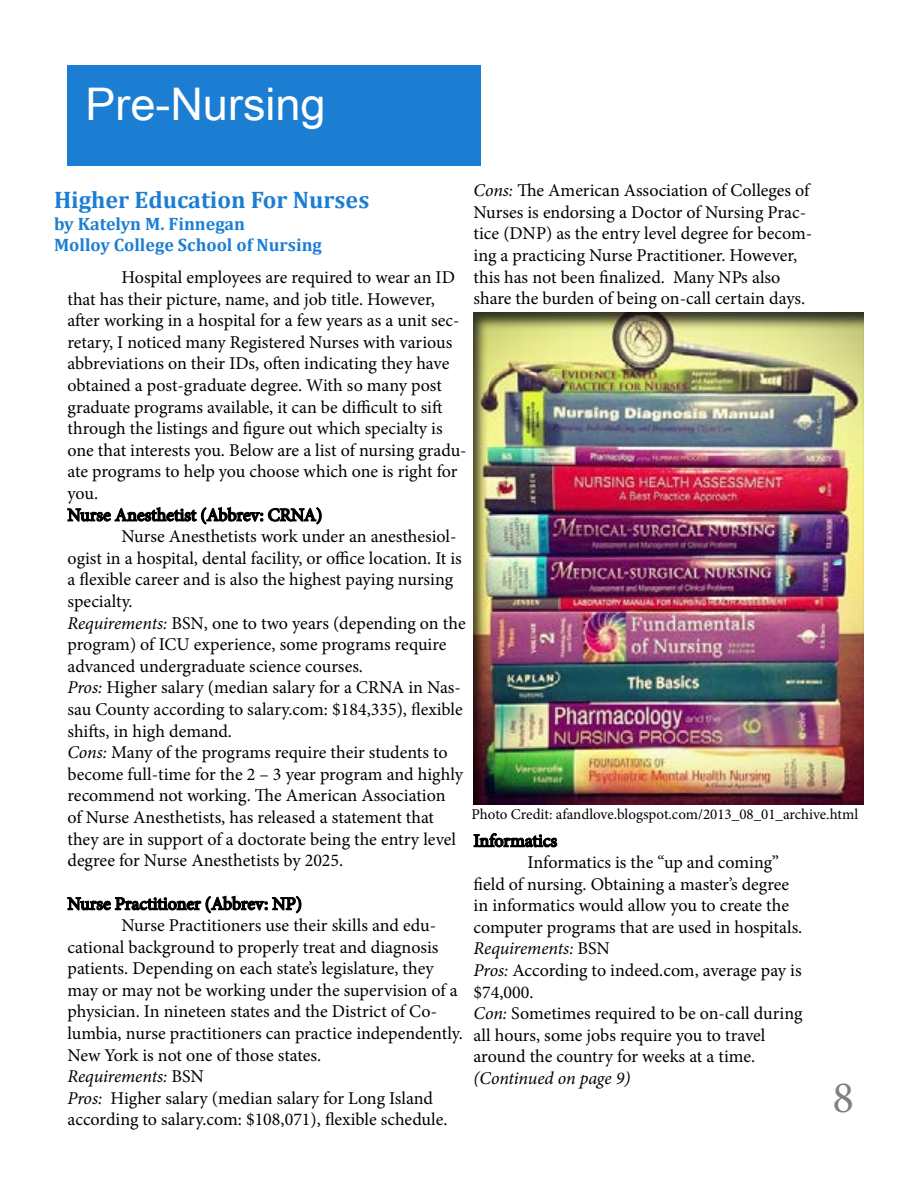
<style>
.page{position:relative;width:918px;height:1188px;background:#fff}
.page>*{position:absolute;margin:0;border:0;box-sizing:border-box;transform-origin:0 0}
.t1{font:45px "Arial Unicode MS";color:#fff}
.t2{font:45px "Minion Pro";color:#7e8083}
.t3{font:700 24px "Cambria";color:#1c7ed3}
.t4{font:18px/21.6px "Minion Pro";color:#000}
.t5{font:700 18px/21.6px "Cambria";color:#1c7ed3}
.t6{font:italic 18px "Minion Pro";letter-spacing:-.01em;color:#000}
.t7{font:15px "Minion Pro";letter-spacing:-.005em;color:#000}
.s1{font-style:italic}
</style>
<div class="page">
<div style="left:68px;top:65px;width:414px;height:101px;background:#1c7ed3"></div>
<svg style="left:67px;top:507px;width:255px;height:18px"></svg>
<svg style="left:67px;top:895px;width:235px;height:19px"></svg>
<div style="left:460px;top:302px;width:417px;height:504px;background:#000;opacity:.75"></div>
<svg style="left:473px;top:832px;width:85px;height:16px"></svg>
<h1 class="t1" style="left:86px;top:71px;width:242px">Pre-Nursing</h1>
<p class="t4" style="left:474px;top:180px;width:340px"><span class="s1">Cons:</span> The American Association of Colleges of Nurses is endorsing a Doctor of Nursing Prac&shy;tice (DNP) as the entry level degree for becom&shy;ing a practicing Nurse Practitioner. However, this has not been finalized. Many NPs also share the burden of being on-call certain days.</p>
<h2 class="t3" style="left:54px;top:183px;width:317px">Higher Education For Nurses</h2>
<p class="t5" style="left:54px;top:212px;width:269px">by Katelyn M. Finnegan<br>Molloy College School of Nursing</p>
<p class="t4" style="left:68px;top:267px;width:401px;text-indent:54px">Hospital employees are required to wear an ID that has their picture, name, and job title. However, after working in a hospital for a few years as a unit sec&shy;retary, I noticed many Registered Nurses with various abbreviations on their IDs, often indicating they have obtained a post-graduate degree. With so many post graduate programs available, it can be difficult to sift through the listings and figure out which specialty is one that interests you. Below are a list of nursing gradu&shy;ate programs to help you choose which one is right for you.</p>
<p class="t4" style="left:68px;top:526px;width:400px;text-indent:54px">Nurse Anesthetists work under an anesthesiol&shy;ogist in a hospital, dental facility, or office location. It is a flexible career and is also the highest paying nursing specialty.<br><span class="s1">Requirements:</span> BSN, one to two years (depending on the program) of ICU experience, some programs require advanced undergraduate science courses.<br><span class="s1">Pros:</span> Higher salary (median salary for a CRNA in Nas&shy;sau County according to salary.com: $184,335), flexible shifts, in high demand.<br><span class="s1">Cons:</span> Many of the programs require their students to become full-time for the 2 – 3 year program and highly recommend not working. The American Association<br>of Nurse Anesthetists, has released a statement that they are in support of a doctorate being the entry level degree for Nurse Anesthetists by 2025.</p>
<p class="t7" style="left:472px;top:805px;width:388px">Photo Credit: afandlove.blogspot.com/2013_08_01_archive.html</p>
<p class="t4" style="left:474px;top:852px;width:330px;text-indent:54px">Informatics is the “up and coming” field of nursing. Obtaining a master’s degree in informatics would allow you to create the computer programs that are used in hospitals.<br><span class="s1">Requirements:</span> BSN<br><span class="s1">Pros:</span> According to indeed.com, average pay is $74,000.<br><span class="s1">Con:</span> Sometimes required to be on-call during all hours, some jobs require you to travel around the country for weeks at a time.</p>
<p class="t6" style="left:474px;top:1066px;width:158px">(Continued on page 9)</p>
<p class="t4" style="left:68px;top:915px;width:397px;text-indent:54px">Nurse Practitioners use their skills and edu&shy;cational background to properly treat and diagnosis patients. Depending on each state’s legislature, they may or may not be working under the supervision of a physician. In nineteen states and the District of Co&shy;lumbia, nurse practitioners can practice independently.<br>New York is not one of those states.<br><span class="s1">Requirements:</span> BSN<br><span class="s1">Pros:</span> Higher salary (median salary for Long Island according to salary.com: $108,071), flexible schedule.</p>
<h1 class="t2" style="left:833px;top:1067px;width:23px">8</h1>
</div>
